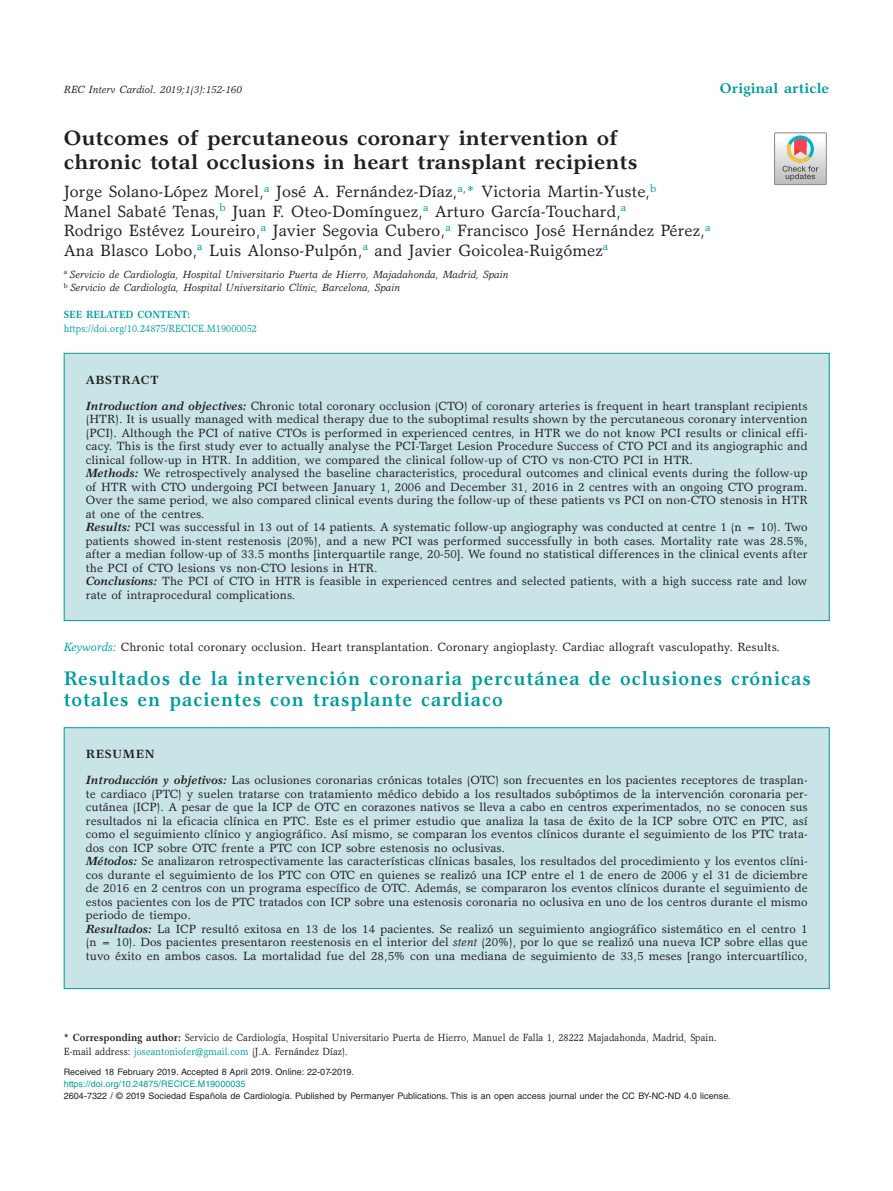
<style>
.page{position:relative;width:893px;height:1191px;background:#fff}
.page>*{position:absolute;margin:0;border:0;box-sizing:border-box;transform-origin:0 0}
.t1{font:700 21px/24px "Garth Graphic Std";letter-spacing:.005em;color:#231f20}
.t2{font:700 19.8px/21px "Garth Graphic Std";letter-spacing:.055em;color:#009d9d;scale:.91 1}
.t3{font:16.5px/19.5px "Garth Graphic Std";letter-spacing:.005em;color:#231f20}
.t4{font:700 14.25px "Garth Graphic Std";letter-spacing:.005em;color:#009d9d}
.t5{font:12px/13.5px "Garth Graphic Std";letter-spacing:.005em;color:#231f20}
.t6{font:italic 10.5px/13.5px "Garth Graphic Std";letter-spacing:.005em;color:#231f20}
.t7{font:10.5px/13.5px "Garth Graphic Std";letter-spacing:.005em;color:#231f20;scale:.9 1}
.t8{font:10.5px "Garth Graphic Std";letter-spacing:.005em;color:#009d9d;scale:.9 1}
.t9{font:700 10.5px "Garth Graphic Std";letter-spacing:.005em;color:#009d9d;scale:.9 1}
.t10{font:9px "Helvetica LT Std";letter-spacing:.005em;color:#231f20}
.t11{font:9px "Helvetica LT Std";letter-spacing:.005em;color:#009d9d}
.s1{color:#009d9d}
.s2{font-weight:700}
.s3{font-weight:700;font-style:italic}
.s4{font-style:italic;color:#009d9d}
.s5{font-style:italic}
</style>
<div class="page">
<div style="left:64px;top:353px;width:765px;height:267px;background:#c9e4e6"></div>
<div style="left:64px;top:353px;width:766px;height:268px;border:1px solid #009d9d"></div>
<svg style="left:774px;top:133px;width:52px;height:52px"></svg>
<div style="left:64px;top:727px;width:765px;height:261px;background:#c9e4e6"></div>
<div style="left:64px;top:727px;width:766px;height:262px;border:1px solid #009d9d"></div>
<p class="t6" style="left:64px;top:82px;width:180px">REC Interv Cardiol. 2019;1(3):152-160</p>
<p class="t4" style="left:720px;top:79px;width:111px">Original article</p>
<h1 class="t1" style="left:64px;top:126px;width:575px">Outcomes of percutaneous coronary intervention of chronic total occlusions in heart transplant recipients</h1>
<p class="t3" style="left:64px;top:181px;width:648px">Jorge Solano-López Morel,<sup>a</sup> José A. Fernández-Díaz,<sup>a</sup><sup>,</sup><span class="s1">*</span> Victoria Martin-Yuste,<sup>b<br></sup>Manel Sabaté Tenas,<sup>b</sup> Juan F. Oteo-Domínguez,<sup>a</sup> Arturo García-Touchard,<sup>a<br></sup>Rodrigo Estévez Loureiro,<sup>a</sup> Javier Segovia Cubero,<sup>a</sup> Francisco José Hernández Pérez,<sup>a </sup>Ana Blasco Lobo,<sup>a</sup> Luis Alonso-Pulpón,<sup>a</sup> and Javier Goicolea-Ruigómez<sup>a</sup></p>
<p class="t6" style="left:64px;top:267px;width:446px"><sup>a</sup> Servicio de Cardiología, Hospital Universitario Puerta de Hierro, Majadahonda, Madrid, Spain <sup>b</sup> Servicio de Cardiología, Hospital Universitario Clínic, Barcelona, Spain</p>
<p class="t9" style="left:64px;top:308px;width:142px">SEE RELATED CONTENT:</p>
<p class="t8" style="left:64px;top:322px;width:216px">https://doi.org/10.24875/RECICE.M19000052</p>
<p class="t5" style="left:86px;top:366px;width:723px;line-height:26.2px"><span class="s2">ABSTRACT<br></span><span class="s3">Introduction and objectives:</span> Chronic total coronary occlusion (CTO) of coronary arteries is frequent in heart transplant recipients</p>
<p class="t5" style="left:86px;top:412px;width:723px">(HTR). It is usually managed with medical therapy due to the suboptimal results shown by the percutaneous coronary intervention (PCI). Although the PCI of native CTOs is performed in experienced centres, in HTR we do not know PCI results or clinical effi&shy;cacy. This is the first study ever to actually analyse the PCI-Target Lesion Procedure Success of CTO PCI and its angiographic and clinical follow-up in HTR. In addition, we compared the clinical follow-up of CTO vs non-CTO PCI in HTR.<br><span class="s3">Methods:</span> We retrospectively analysed the baseline characteristics, procedural outcomes and clinical events during the follow-up of HTR with CTO undergoing PCI between January 1, 2006 and December 31, 2016 in 2 centres with an ongoing CTO program.<br>Over the same period, we also compared clinical events during the follow-up of these patients vs PCI on non-CTO stenosis in HTR at one of the centres.<br><span class="s3">Results:</span> PCI was successful in 13 out of 14 patients. A systematic follow-up angiography was conducted at centre 1 (n = 10). Two patients showed in-stent restenosis (20%), and a new PCI was performed successfully in both cases. Mortality rate was 28.5%, after a median follow-up of 33.5 months [interquartile range, 20-50]. We found no statistical differences in the clinical events after the PCI of CTO lesions vs non-CTO lesions in HTR.<br><span class="s3">Conclusions:</span> The PCI of CTO in HTR is feasible in experienced centres and selected patients, with a high success rate and low rate of intraprocedural complications.</p>
<p class="t5" style="left:64px;top:640px;width:718px"><span class="s4">Keywords:</span> Chronic total coronary occlusion. Heart transplantation. Coronary angioplasty. Cardiac allograft vasculopathy. Results.</p>
<h2 class="t2" style="left:64px;top:667px;width:822px">Resultados de la intervención coronaria percutánea de oclusiones crónicas totales en pacientes con trasplante cardiaco</h2>
<p class="t5" style="left:86px;top:740px;width:723px;line-height:26.2px"><span class="s2">RESUMEN<br></span><span class="s3">Introducción y objetivos:</span> Las oclusiones coronarias crónicas totales (OTC) son frecuentes en los pacientes receptores de trasplan-</p>
<p class="t5" style="left:86px;top:786px;width:723px">te cardiaco (PTC) y suelen tratarse con tratamiento médico debido a los resultados subóptimos de la intervención coronaria per&shy;cutánea (ICP). A pesar de que la ICP de OTC en corazones nativos se lleva a cabo en centros experimentados, no se conocen sus resultados ni la eficacia clínica en PTC. Este es el primer estudio que analiza la tasa de éxito de la ICP sobre OTC en PTC, así como el seguimiento clínico y angiográfico. Así mismo, se comparan los eventos clínicos durante el seguimiento de los PTC trata&shy;dos con ICP sobre OTC frente a PTC con ICP sobre estenosis no oclusivas.<br><span class="s3">Métodos:</span> Se analizaron retrospectivamente las características clínicas basales, los resultados del procedimiento y los eventos clíni&shy;cos durante el seguimiento de los PTC con OTC en quienes se realizó una ICP entre el 1 de enero de 2006 y el 31 de diciembre de 2016 en 2 centros con un programa específico de OTC. Además, se compararon los eventos clínicos durante el seguimiento de estos pacientes con los de PTC tratados con ICP sobre una estenosis coronaria no oclusiva en uno de los centros durante el mismo periodo de tiempo.<br><span class="s3">Resultados:</span> La ICP resultó exitosa en 13 de los 14 pacientes. Se realizó un seguimiento angiográfico sistemático en el centro 1 (n = 10). Dos pacientes presentaron reestenosis en el interior del <span class="s5">stent</span> (20%), por lo que se realizó una nueva ICP sobre ellas que tuvo éxito en ambos casos. La mortalidad fue del 28,5% con una mediana de seguimiento de 33,5 meses [rango intercuartílico,</p>
<p class="t7" style="left:64px;top:1030px;width:727px"><span class="s2">* Corresponding author:</span> Servicio de Cardiología, Hospital Universitario Puerta de Hierro, Manuel de Falla 1, 28222 Majadahonda, Madrid, Spain.<br>E-mail address: <span class="s1">joseantoniofer@gmail.com</span> (J.A. Fernández Díaz).</p>
<p class="t10" style="left:64px;top:1066px;width:292px">Received 18 February 2019. Accepted 8 April 2019. Online: 22-07-2019.</p>
<p class="t11" style="left:64px;top:1078px;width:183px">https://doi.org/10.24875/RECICE.M19000035</p>
<p class="t10" style="left:64px;top:1090px;width:668px">2604-7322 / © 2019 Sociedad Española de Cardiología. Published by Permanyer Publications. This is an open access journal under the CC BY-NC-ND 4.0 license.</p>
</div>
